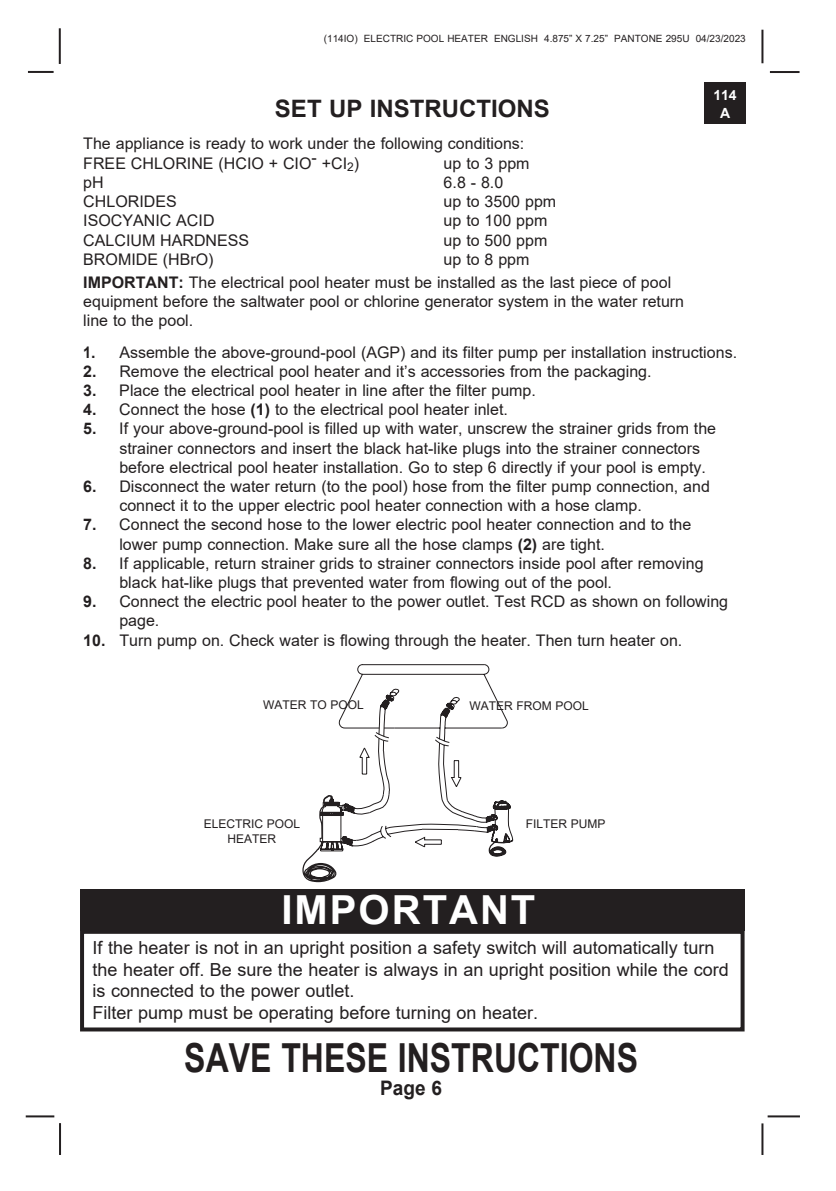
<style>
.page{position:relative;width:836px;height:1191px;background:#fff}
.page>*{position:absolute;margin:0;border:0;box-sizing:border-box;transform-origin:0 0}
.t1{font:700 40px "Arial";color:#231f20;scale:.8 1}
.t2{font:700 40px "Arial";letter-spacing:.05em;color:#fff}
.t3{font:700 24px "Arial";color:#231f20}
.t4{font:700 20px "Arial";color:#231f20;scale:.95 1}
.t5{font:18px "Arial";color:#231f20}
.t6{font:16px/19.2px "Arial";color:#231f20}
.t7{font:700 14px/18px "Arial";color:#fff;text-align:center}
.t8{font:12px "Arial";color:#231f20}
.t9{font:10px "Arial";color:#231f20}
.s1{font-weight:700}
</style>
<div class="page">
<hr style="left:767px;top:1115px;width:32px;height:2px;background:#231f20">
<hr style="left:769px;top:71px;width:30px;height:2px;background:#231f20">
<hr style="left:761px;top:30px;width:2px;height:33px;background:#231f20">
<hr style="left:761px;top:1123px;width:2px;height:32px;background:#231f20">
<hr style="left:28px;top:71px;width:26px;height:2px;background:#231f20">
<hr style="left:59px;top:28px;width:2px;height:36px;background:#231f20">
<hr style="left:59px;top:1123px;width:2px;height:32px;background:#231f20">
<hr style="left:26px;top:1115px;width:28px;height:2px;background:#231f20">
<div style="left:704px;top:83px;width:41px;height:41px;background:#231f20"></div>
<div style="left:80px;top:889px;width:664px;height:41px;background:#231f20"></div>
<div style="left:80px;top:929px;width:664px;height:102px;border:4px solid #231f20"></div>
<svg style="left:302px;top:664px;width:211px;height:218px"></svg>
<p class="t9" style="left:324px;top:31px;width:423px">(114IO) ELECTRIC POOL HEATER ENGLISH 4.875” X 7.25” PANTONE 295U 04/23/2023</p>
<p class="t3" style="left:275px;top:92px;width:276px">SET UP INSTRUCTIONS</p>
<p class="t7" style="left:713px;top:86px;width:25px">114<br>A</p>
<p class="t6" style="left:83px;top:134px;width:442px">The appliance is ready to work under the following conditions:</p>
<p class="t6" style="left:83px;top:153px;width:277px">FREE CHLORINE (HCIO + CIO- +CI<sub>2</sub>)</p>
<p class="t6" style="left:443px;top:153px;width:87px">up to 3 ppm</p>
<p class="t6" style="left:83px;top:173px;width:22px">pH</p>
<p class="t6" style="left:443px;top:173px;width:61px">6.8 - 8.0</p>
<p class="t6" style="left:83px;top:192px;width:95px">CHLORIDES</p>
<p class="t6" style="left:443px;top:192px;width:114px">up to 3500 ppm</p>
<p class="t6" style="left:83px;top:211px;width:133px">ISOCYANIC ACID</p>
<p class="t6" style="left:443px;top:211px;width:105px">up to 100 ppm</p>
<p class="t6" style="left:83px;top:230px;width:167px">CALCIUM HARDNESS</p>
<p class="t6" style="left:443px;top:230px;width:105px">up to 500 ppm</p>
<p class="t6" style="left:83px;top:249px;width:132px">BROMIDE (HBrO)</p>
<p class="t6" style="left:443px;top:249px;width:87px">up to 8 ppm</p>
<p class="t6" style="left:83px;top:273px;width:589px"><span class="s1">IMPORTANT:</span> The electrical pool heater must be installed as the last piece of pool</p>
<p class="t6" style="left:83px;top:292px;width:602px">equipment before the saltwater pool or chlorine generator system in the water return</p>
<p class="t6" style="left:83px;top:311px;width:111px">line to the pool.</p>
<p class="t6" style="left:83px;top:342px;width:655px"><span class="s1">1.</span> Assemble the above-ground-pool (AGP) and its filter pump per installation instructions.</p>
<p class="t6" style="left:83px;top:361px;width:569px"><span class="s1">2.</span> Remove the electrical pool heater and it’s accessories from the packaging.</p>
<p class="t6" style="left:83px;top:381px;width:454px"><span class="s1">3.</span> Place the electrical pool heater in line after the filter pump.</p>
<p class="t6" style="left:83px;top:400px;width:426px"><span class="s1">4.</span> Connect the hose <span class="s1">(1)</span> to the electrical pool heater inlet.</p>
<p class="t6" style="left:119px;top:419px;width:598px;text-indent:-36px"><span class="s1">5.</span> If your above-ground-pool is filled up with water, unscrew the strainer grids from the strainer connectors and insert the black hat-like plugs into the strainer connectors before electrical pool heater installation. Go to step 6 directly if your pool is empty.</p>
<p class="t6" style="left:119px;top:477px;width:592px;text-indent:-36px"><span class="s1">6.</span> Disconnect the water return (to the pool) hose from the filter pump connection, and connect it to the upper electric pool heater connection with a hose clamp.</p>
<p class="t6" style="left:119px;top:515px;width:573px;text-indent:-36px"><span class="s1">7.</span> Connect the second hose to the lower electric pool heater connection and to the lower pump connection. Make sure all the hose clamps <span class="s1">(2)</span> are tight.</p>
<p class="t6" style="left:119px;top:553px;width:585px;text-indent:-36px"><span class="s1">8.</span> If applicable, return strainer grids to strainer connectors inside pool after removing black hat-like plugs that prevented water from flowing out of the pool.</p>
<p class="t6" style="left:119px;top:592px;width:610px;text-indent:-36px"><span class="s1">9.</span> Connect the electric pool heater to the power outlet. Test RCD as shown on following page.</p>
<p class="t6" style="left:83px;top:630px;width:600px"><span class="s1">10.</span> Turn pump on. Check water is flowing through the heater. Then turn heater on.</p>
<p class="t8" style="left:263px;top:696px;width:102px">WATER TO POOL</p>
<p class="t8" style="left:469px;top:698px;width:121px">WATER FROM POOL</p>
<p class="t8" style="left:204px;top:815px;width:98px">ELECTRIC POOL</p>
<p class="t8" style="left:525px;top:815px;width:81px">FILTER PUMP</p>
<p class="t8" style="left:227px;top:830px;width:50px">HEATER</p>
<p class="t2" style="left:281px;top:882px;width:255px">IMPORTANT</p>
<p class="t5" style="left:92px;top:935px;width:623px">If the heater is not in an upright position a safety switch will automatically turn</p>
<p class="t5" style="left:92px;top:957px;width:637px">the heater off. Be sure the heater is always in an upright position while the cord</p>
<p class="t5" style="left:92px;top:978px;width:263px">is connected to the power outlet.</p>
<p class="t5" style="left:92px;top:1000px;width:447px">Filter pump must be operating before turning on heater.</p>
<h1 class="t1" style="left:184px;top:1030px;width:568px">SAVE THESE INSTRUCTIONS</h1>
<p class="t4" style="left:380px;top:1074px;width:67px">Page 6</p>
</div>
